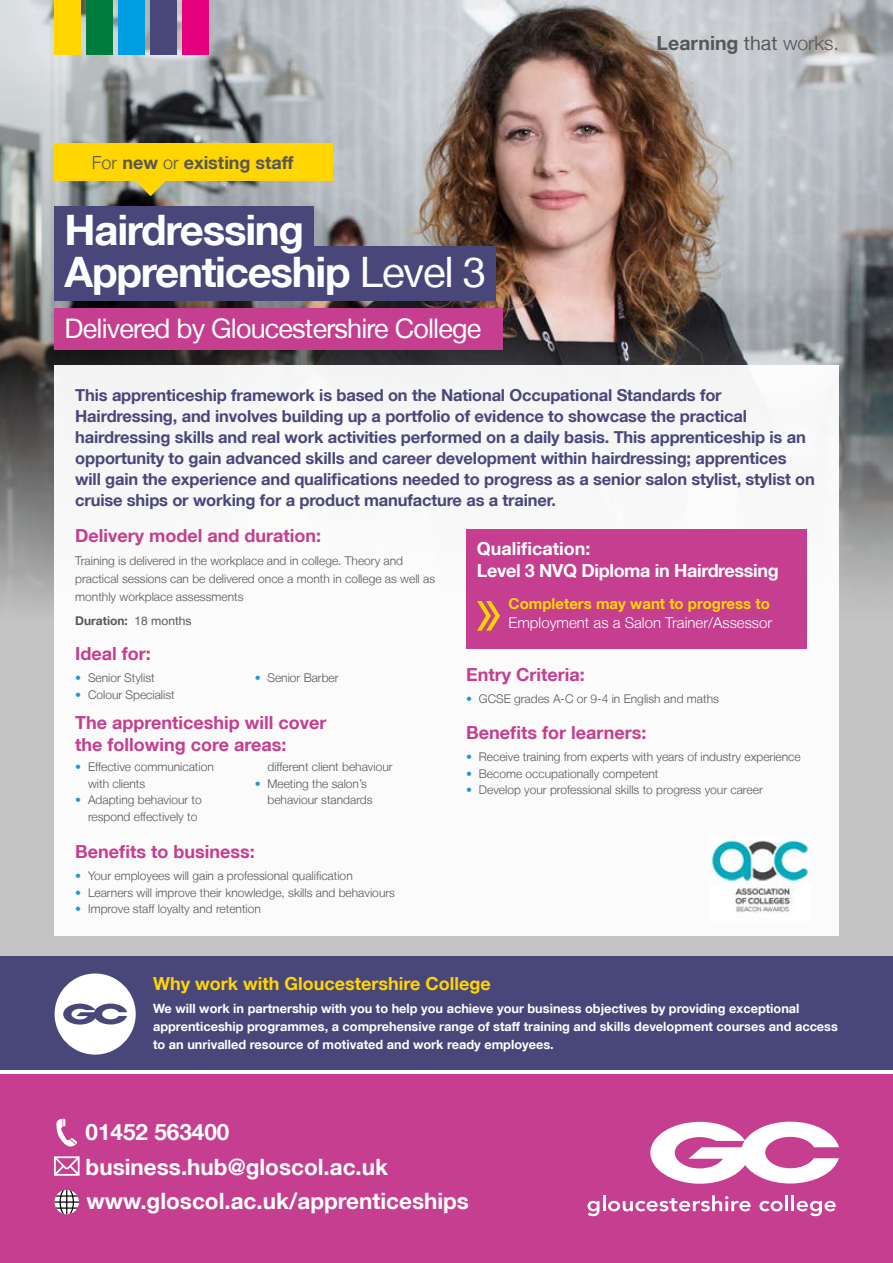
<style>
.page{position:relative;width:893px;height:1263px;background:#fff}
.page>*{position:absolute;margin:0;border:0;box-sizing:border-box;transform-origin:0 0}
.t1{font:700 42px/42px "Helvetica Neue LT";letter-spacing:-.03em;color:#fff}
.t2{font:27px "Helvetica Neue LT";letter-spacing:-.03em;color:#fff}
.t3{font:700 22.5px/34.5px "Helvetica Neue LT";color:#fff}
.t4{font:700 19.5px "Helvetica Neue LT";color:#575756}
.t5{font:700 18px/21.6px "Helvetica Neue LT";color:#c53e8f}
.t6{font:700 18px/21.6px "Helvetica Neue LT";letter-spacing:-.02em;color:#fff}
.t7{font:700 18px "Helvetica Neue LT";color:#ffd600}
.t8{font:700 18px "Helvetica Neue LT";color:#575756}
.t9{font:700 16.5px/21px "Helvetica Neue LT";letter-spacing:-.01em;color:#49477a}
.t10{font:300 15px "Helvetica Neue LT";color:#fff}
.t11{font:700 15px "Helvetica Neue LT";color:#ffd600}
.t12{font:700 12.75px/18px "Helvetica Neue LT";color:#fff}
.t13{font:300 12px/16.5px "Helvetica Neue LT";color:#575756}
.t14{font:700 12px "Helvetica Neue LT";color:#575756}
.s1{font-weight:300}
.s2{font-weight:400}
.s3{color:#209bd7}
</style>
<div class="page">
<div style="left:0;top:305px;width:893px;height:721px;background:#c4c4c4"></div>
<img style="left:0;top:0;width:893px;height:605px">
<div style="left:54px;top:365px;width:785px;height:570px;background:#fff"></div>
<div style="left:54px;top:246px;width:442px;height:55px;background:#49477a"></div>
<div style="left:0;top:1075px;width:893px;height:188px;background:#c53e8f"></div>
<svg style="left:650px;top:1121px;width:189px;height:63px"></svg>
<svg style="left:587px;top:1195px;width:164px;height:21px"></svg>
<svg style="left:759px;top:1201px;width:24px;height:10px"></svg>
<hr style="left:785px;top:1195px;width:3px;height:16px;background:#fff">
<hr style="left:791px;top:1195px;width:3px;height:16px;background:#fff">
<svg style="left:797px;top:1201px;width:39px;height:15px"></svg>
<div style="left:54px;top:207px;width:259px;height:44px;background:#49477a"></div>
<div style="left:54px;top:308px;width:449px;height:41px;background:#c53e8f"></div>
<svg style="left:56px;top:1119px;width:21px;height:27px"></svg>
<svg style="left:55px;top:1190px;width:24px;height:24px"></svg>
<svg style="left:54px;top:1156px;width:26px;height:20px"></svg>
<div style="left:0;top:956px;width:893px;height:113px;background:#49477a"></div>
<div style="left:55px;top:973px;width:81px;height:81px;background:#fff;border-radius:50%"></div>
<svg style="left:63px;top:1003px;width:64px;height:21px"></svg>
<div style="left:54px;top:144px;width:278px;height:37px;background:#ffd600"></div>
<svg style="left:136px;top:181px;width:30px;height:15px"></svg>
<div style="left:466px;top:529px;width:341px;height:120px;background:#c53e8f"></div>
<svg style="left:477px;top:601px;width:23px;height:30px"></svg>
<img style="left:710px;top:836px;width:100px;height:77px">
<div style="left:54px;top:0;width:26px;height:54px;background:#ffd600"></div>
<div style="left:86px;top:0;width:26px;height:54px;background:#007d3d"></div>
<div style="left:118px;top:0;width:26px;height:54px;background:#009fe3"></div>
<div style="left:150px;top:0;width:26px;height:54px;background:#49477a"></div>
<div style="left:182px;top:0;width:26px;height:54px;background:#e6007d"></div>
<h3 class="t8" style="left:92px;top:151px;width:203px"><span class="s1">For</span> new <span class="s1">or</span> existing staff</h3>
<h1 class="t1" style="left:65px;top:208px;width:423px">Hairdressing<br>Apprenticeship <span class="s2">Level 3</span></h1>
<h2 class="t2" style="left:65px;top:312px;width:418px">Delivered by Gloucestershire College</h2>
<h3 class="t4" style="left:657px;top:31px;width:184px">Learning <span class="s2">that</span> <span class="s1">works.</span></h3>
<p class="t9" style="left:75px;top:385px;width:741px">This apprenticeship framework is based on the National Occupational Standards for Hairdressing, and involves building up a portfolio of evidence to showcase the practical hairdressing skills and real work activities performed on a daily basis. This apprenticeship is an opportunity to gain advanced skills and career development within hairdressing; apprentices will gain the experience and qualifications needed to progress as a senior salon stylist, stylist on cruise ships or working for a product manufacture as a trainer.</p>
<h3 class="t5" style="left:75px;top:525px;width:247px">Delivery model and duration:</h3>
<p class="t13" style="left:75px;top:551px;width:361px;line-height:18px">Training is delivered in the workplace and in college. Theory and practical sessions can be delivered once a month in college as well as monthly workplace assessments</p>
<p class="t14" style="left:75px;top:613px;width:118px">Duration: <span class="s2">18 months</span></p>
<h3 class="t5" style="left:75px;top:642px;width:77px">Ideal for:</h3>
<p class="t13" style="left:75px;top:670px;width:81px"><span class="s3">•</span> Senior Stylist</p>
<p class="t13" style="left:75px;top:686px;width:101px"><span class="s3">•</span> Colour Specialist</p>
<p class="t13" style="left:255px;top:670px;width:85px"><span class="s3">•</span> Senior Barber</p>
<h3 class="t5" style="left:75px;top:711px;width:253px">The apprenticeship will cover the following core areas:</h3>
<p class="t13" style="left:88px;top:759px;width:127px;text-indent:-13px"><span class="s3">•</span> Effective communication with clients</p>
<p class="t13" style="left:88px;top:792px;width:115px;text-indent:-13px"><span class="s3">•</span> Adapting behaviour to respond effectively to</p>
<p class="t13" style="left:267px;top:759px;width:127px">different client behaviour</p>
<p class="t13" style="left:267px;top:775px;width:107px;text-indent:-13px"><span class="s3">•</span> Meeting the salon’s behaviour standards</p>
<h3 class="t5" style="left:75px;top:840px;width:181px">Benefits to business:</h3>
<p class="t13" style="left:75px;top:867px;width:279px"><span class="s3">•</span> Your employees will gain a professional qualification</p>
<p class="t13" style="left:75px;top:884px;width:321px"><span class="s3">•</span> Learners will improve their knowledge, skills and behaviours</p>
<p class="t13" style="left:75px;top:900px;width:187px"><span class="s3">•</span> Improve staff loyalty and retention</p>
<h3 class="t6" style="left:477px;top:538px;width:304px">Qualification:<br>Level 3 NVQ Diploma in Hairdressing</h3>
<p class="t11" style="left:509px;top:594px;width:263px">Completers may want to progress to</p>
<p class="t10" style="left:509px;top:613px;width:265px">Employment as a Salon Trainer/Assessor</p>
<h3 class="t5" style="left:466px;top:663px;width:120px">Entry Criteria:</h3>
<p class="t13" style="left:466px;top:691px;width:254px"><span class="s3">•</span> GCSE grades A-C or 9-4 in English and maths</p>
<h3 class="t5" style="left:466px;top:722px;width:182px">Benefits for learners:</h3>
<p class="t13" style="left:466px;top:749px;width:336px"><span class="s3">•</span> Receive training from experts with years of industry experience</p>
<p class="t13" style="left:466px;top:765px;width:194px"><span class="s3">•</span> Become occupationally competent</p>
<p class="t13" style="left:466px;top:782px;width:298px"><span class="s3">•</span> Develop your professional skills to progress your career</p>
<h3 class="t7" style="left:153px;top:973px;width:339px">Why work with Gloucestershire College</h3>
<p class="t12" style="left:153px;top:999px;width:686px">We will work in partnership with you to help you achieve your business objectives by providing exceptional apprenticeship programmes, a comprehensive range of staff training and skills development courses and access to an unrivalled resource of motivated and work ready employees.</p>
<h3 class="t3" style="left:86px;top:1114px;width:385px">01452 563400 business.hub@gloscol.ac.uk www.gloscol.ac.uk/apprenticeships</h3>
</div>
